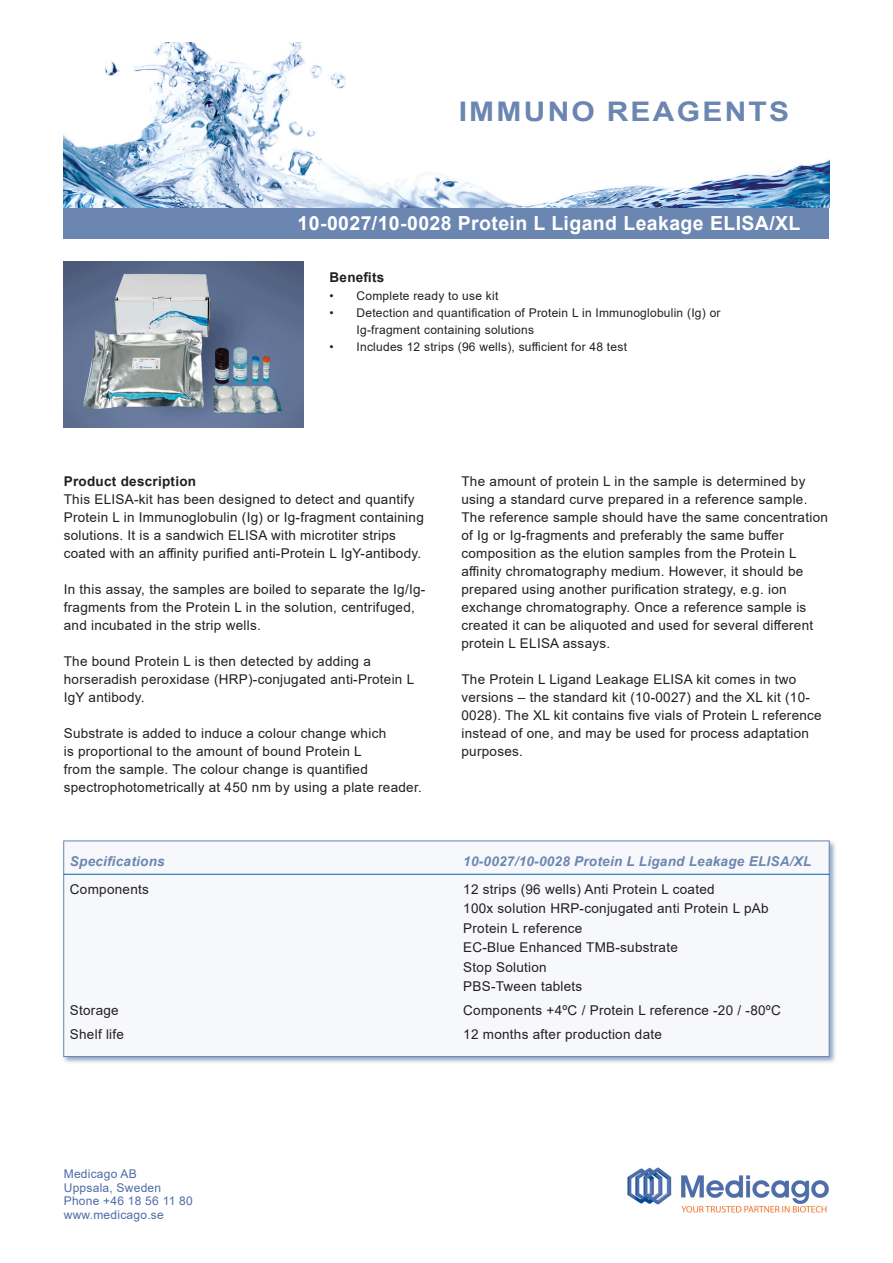
<style>
.page{position:relative;width:893px;height:1263px;background:#fff}
.page>*{position:absolute;margin:0;border:0;box-sizing:border-box;transform-origin:0 0}
.t1{font:700 27px "Arial";letter-spacing:.075em;color:#6a86b1;scale:1.11 1}
.t2{font:700 19.5px "Arial";letter-spacing:.02em;color:#fff}
.t3{font:13.5px/18px "Arial";letter-spacing:.02em;color:#231f20}
.t4{font:italic 700 13.5px "Arial";letter-spacing:.02em;color:#6a86b1}
.t5{font:700 13.5px "Arial";letter-spacing:.02em;color:#231f20}
.t6{font:12px/17.2px "Arial";letter-spacing:.02em;color:#231f20}
.t7{font:12px "Arial";letter-spacing:.02em;color:#4d6ca8}
</style>
<div class="page">
<img style="left:64px;top:43px;width:765px;height:165px">
<div style="left:64px;top:208px;width:765px;height:30px;background:#6a86b1"></div>
<div style="left:62px;top:839px;width:775px;height:225px;background:#6a86b1;opacity:.75"></div>
<div style="left:64px;top:841px;width:765px;height:216px;background:#f7f8fb;border:1px solid #6a86b1"></div>
<img style="left:64px;top:261px;width:240px;height:166px">
<img style="left:627px;top:1167px;width:202px;height:46px">
<hr style="left:64px;top:874px;width:765px;height:1px;background:#0067aa">
<p class="t1" style="left:459px;top:93px;width:299px">IMMUNO REAGENTS</p>
<p class="t2" style="left:298px;top:210px;width:504px">10-0027/10-0028 Protein L Ligand Leakage ELISA/XL</p>
<p class="t5" style="left:330px;top:268px;width:56px">Benefits</p>
<p class="t6" style="left:330px;top:287px;width:170px">• Complete ready to use kit</p>
<p class="t6" style="left:357px;top:304px;width:365px;text-indent:-27px">• Detection and quantification of Protein L in Immunoglobulin (Ig) or<br>Ig-fragment containing solutions</p>
<p class="t6" style="left:330px;top:338px;width:299px">• Includes 12 strips (96 wells), sufficient for 48 test</p>
<p class="t5" style="left:64px;top:472px;width:134px">Product description</p>
<p class="t3" style="left:64px;top:490px;width:362px">This ELISA-kit has been designed to detect and quantify Protein L in Immunoglobulin (Ig) or Ig-fragment containing solutions. It is a sandwich ELISA with microtiter strips coated with an affinity purified anti-Protein L IgY-antibody.</p>
<p class="t3" style="left:64px;top:580px;width:363px">In this assay, the samples are boiled to separate the Ig/Ig&shy;fragments from the Protein L in the solution, centrifuged, and incubated in the strip wells.</p>
<p class="t3" style="left:64px;top:652px;width:352px">The bound Protein L is then detected by adding a horseradish peroxidase (HRP)-conjugated anti-Protein L<br>IgY antibody.</p>
<p class="t3" style="left:64px;top:724px;width:360px">Substrate is added to induce a colour change which<br>is proportional to the amount of bound Protein L<br>from the sample. The colour change is quantified spectrophotometrically at 450 nm by using a plate reader.</p>
<p class="t3" style="left:461px;top:472px;width:368px">The amount of protein L in the sample is determined by using a standard curve prepared in a reference sample.<br>The reference sample should have the same concentration of Ig or Ig-fragments and preferably the same buffer composition as the elution samples from the Protein L affinity chromatography medium. However, it should be prepared using another purification strategy, e.g. ion exchange chromatography. Once a reference sample is created it can be aliquoted and used for several different protein L ELISA assays.</p>
<p class="t3" style="left:461px;top:670px;width:362px">The Protein L Ligand Leakage ELISA kit comes in two versions – the standard kit (10-0027) and the XL kit (10- 0028). The XL kit contains five vials of Protein L reference instead of one, and may be used for process adaptation purposes.</p>
<p class="t4" style="left:70px;top:852px;width:96px">Specifications</p>
<p class="t4" style="left:463px;top:852px;width:350px">10-0027/10-0028 Protein L Ligand Leakage ELISA/XL</p>
<p class="t3" style="left:70px;top:880px;width:80px">Components</p>
<p class="t3" style="left:463px;top:880px;width:253px">12 strips (96 wells) Anti Protein L coated</p>
<p class="t3" style="left:463px;top:899px;width:307px">100x solution HRP-conjugated anti Protein L pAb</p>
<p class="t3" style="left:463px;top:919px;width:121px">Protein L reference</p>
<p class="t3" style="left:463px;top:938px;width:216px">EC-Blue Enhanced TMB-substrate</p>
<p class="t3" style="left:463px;top:958px;width:85px">Stop Solution</p>
<p class="t3" style="left:463px;top:977px;width:121px">PBS-Tween tablets</p>
<p class="t3" style="left:70px;top:1001px;width:50px">Storage</p>
<p class="t3" style="left:463px;top:1001px;width:319px">Components +4ºC / Protein L reference -20 / -80ºC</p>
<p class="t3" style="left:70px;top:1025px;width:56px">Shelf life</p>
<p class="t3" style="left:463px;top:1025px;width:200px">12 months after production date</p>
<p class="t7" style="left:64px;top:1166px;width:75px">Medicago AB</p>
<p class="t7" style="left:64px;top:1179px;width:99px">Uppsala, Sweden</p>
<p class="t7" style="left:64px;top:1193px;width:131px">Phone +46 18 56 11 80</p>
<p class="t7" style="left:64px;top:1206px;width:102px">www.medicago.se</p>
</div>
